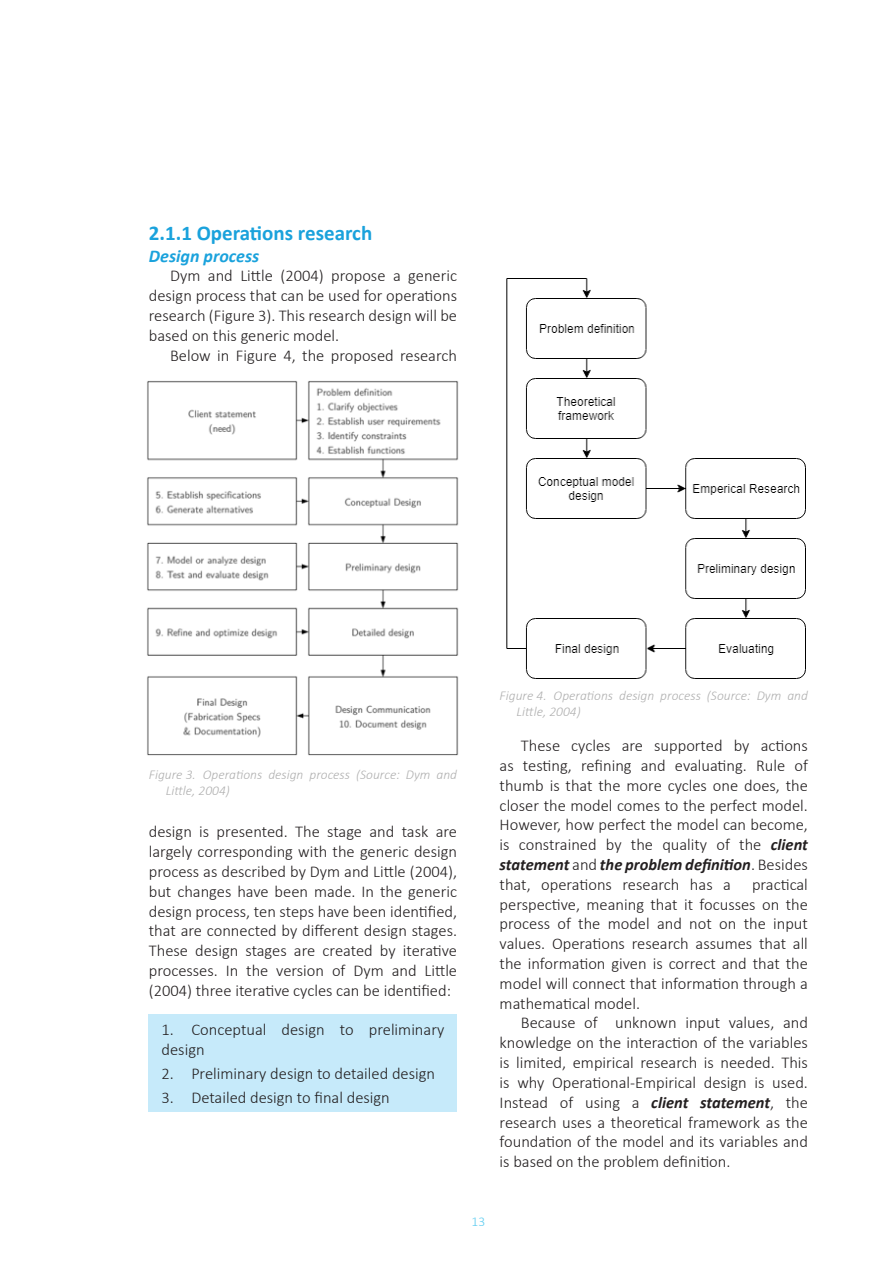
<style>
.page{position:relative;width:893px;height:1263px;background:#fff}
.page>*{position:absolute;margin:0;border:0;box-sizing:border-box;transform-origin:0 0}
.SectionHead{font:700 21px "Calibri";color:#1aa2dc}
.Sub_SectionHead{font:italic 700 18px "Calibri";color:#1aa2dc}
.Algemene_stijl_tekst{font:300 16.5px/19.8px "Calibri";color:#231f20;text-align:justify}
.t1{font:italic 300 13.5px/16.2px "Calibri";color:#b0b0b0}
.t2{font:300 13.5px "Calibri";color:#5dccf0}
.s1{font-weight:700;font-style:italic}
</style>
<div class="page">
<div style="left:149px;top:1014px;width:308px;height:49px;background:#c6eafa"></div>
<div style="left:149px;top:1058px;width:308px;height:29px;background:#c6eafa"></div>
<div style="left:149px;top:1082px;width:308px;height:30px;background:#c6eafa"></div>
<img style="left:147px;top:380px;width:312px;height:376px">
<img style="left:506px;top:278px;width:300px;height:401px">
<p class="SectionHead" style="left:149px;top:218px;width:225px">2.1.1 Operations research</p>
<p class="Sub_SectionHead" style="left:149px;top:243px;width:112px">Design process</p>
<p class="Algemene_stijl_tekst" style="left:149px;top:266px;width:310px;text-indent:21px">Dym and Little (2004) propose a generic design process that can be used for operations research (Figure 3). This research design will be based on this generic model.</p>
<p class="Algemene_stijl_tekst" style="left:170px;top:345px;width:289px">Below in Figure 4, the proposed research</p>
<p class="t1" style="left:166px;top:766px;width:293px;text-indent:-17px">Figure 3. Operations design process (Source: Dym and<br>Little, 2004)</p>
<p class="Algemene_stijl_tekst" style="left:149px;top:822px;width:310px">design is presented. The stage and task are largely corresponding with the generic design process as described by Dym and Little (2004), but changes have been made. In the generic design process, ten steps have been identified, that are connected by different design stages.<br>These design stages are created by iterative processes. In the version of Dym and Little (2004) three iterative cycles can be identified:</p>
<p class="Algemene_stijl_tekst" style="left:162px;top:1020px;width:284px">1. Conceptual design to preliminary design</p>
<p class="Algemene_stijl_tekst" style="left:162px;top:1064px;width:275px">2. Preliminary design to detailed design</p>
<p class="Algemene_stijl_tekst" style="left:162px;top:1088px;width:230px">3. Detailed design to final design</p>
<p class="t1" style="left:517px;top:687px;width:293px;text-indent:-17px">Figure 4. Operations design process (Source: Dym and<br>Little, 2004)</p>
<p class="Algemene_stijl_tekst" style="left:500px;top:736px;width:310px;text-indent:21px">These cycles are supported by actions as testing, refining and evaluating. Rule of thumb is that the more cycles one does, the closer the model comes to the perfect model.<br>However, how perfect the model can become, is constrained by the quality of the <span class="s1">client statement</span> and <span class="s1">the problem definition</span>. Besides that, operations research has a</p>
<p class="Algemene_stijl_tekst" style="left:500px;top:874px;width:310px;text-indent:252px">practical perspective, meaning that it focusses on the process of the model and not on the input values. Operations research assumes that all the information given is correct and that the model will connect that information through a mathematical model.</p>
<p class="Algemene_stijl_tekst" style="left:500px;top:1013px;width:310px;text-indent:21px">Because of unknown input values, and knowledge on the interaction of the variables is limited, empirical research is needed. This is why Operational-Empirical design is used.<br>Instead of using a <span class="s1">client statement</span>, the research uses a theoretical framework as the foundation of the model and its variables and is based on the problem definition.</p>
<p class="t2" style="left:472px;top:1213px;width:15px">13</p>
</div>
